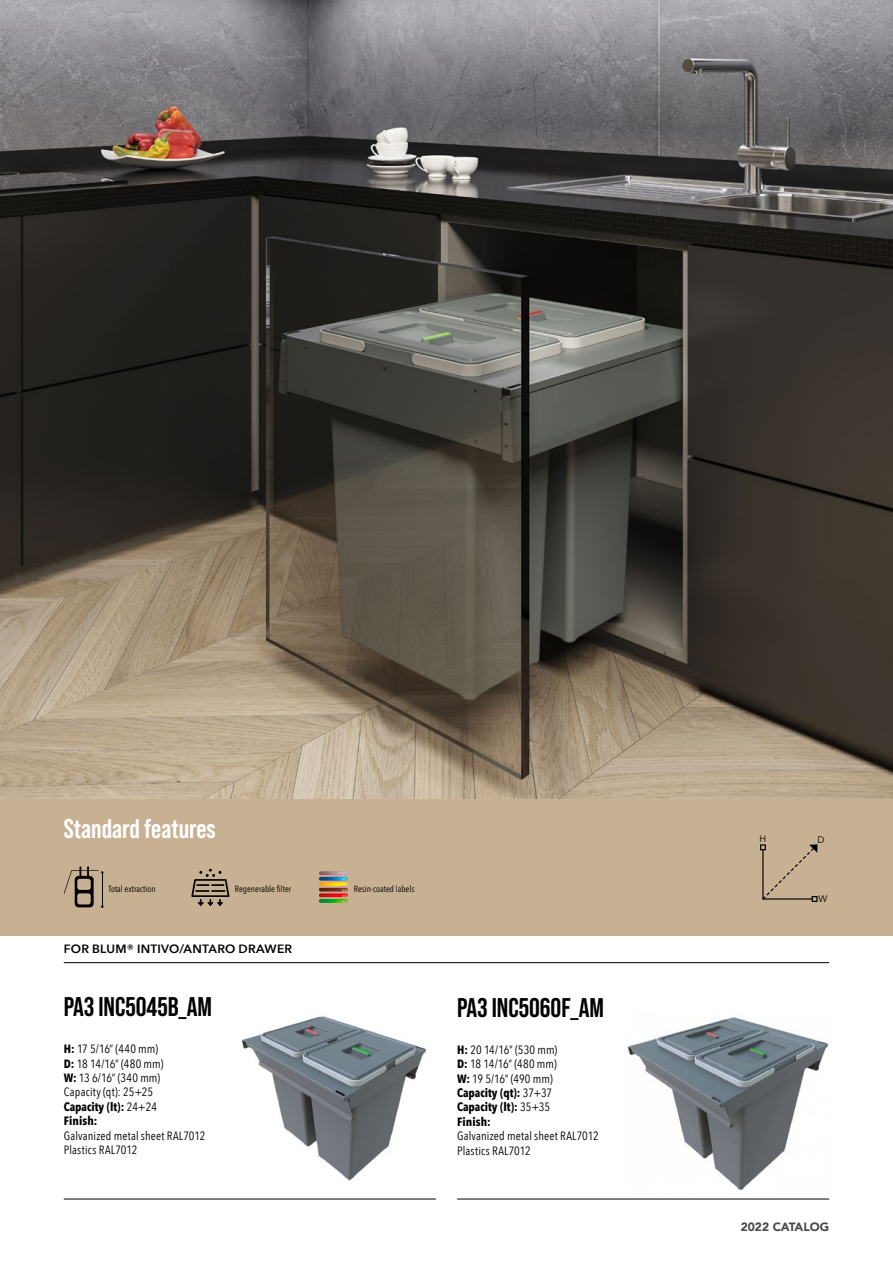
<style>
.page{position:relative;width:893px;height:1263px;background:#fff}
.page>*{position:absolute;margin:0;border:0;box-sizing:border-box;transform-origin:0 0}
.t1{font:700 27px "Bebas Neue Pro";color:#000}
.t2{font:700 27px "Bebas Neue Pro";color:#fff}
.t3{font:12px/14.4px "Avenir Next Condensed";letter-spacing:.015em;color:#000}
.t4{font:600 12px "Avenir Next";letter-spacing:.02em;color:#000}
.t5{font:900 12px "Avenir";color:#4a4a49}
.t6{font:9.45px "Avenir";color:#000}
.t7{font:9px "Avenir Next Condensed";color:#000}
.s1{font-weight:700}
</style>
<div class="page">
<img style="left:0;top:0;width:893px;height:799px">
<img style="left:241px;top:1016px;width:186px;height:165px">
<img style="left:626px;top:1017px;width:203px;height:182px">
<hr style="left:64px;top:1199px;width:372px;height:1px;background:#000">
<hr style="left:64px;top:962px;width:765px;height:1px;background:#000">
<hr style="left:457px;top:1199px;width:372px;height:1px;background:#000">
<div style="left:0;top:799px;width:893px;height:136px;background:#c8b093"></div>
<svg style="left:191px;top:869px;width:38px;height:37px"></svg>
<img style="left:319px;top:871px;width:29px;height:4px;border-radius:2px">
<img style="left:319px;top:877px;width:29px;height:4px;border-radius:2px">
<img style="left:319px;top:882px;width:29px;height:4px;border-radius:2px">
<img style="left:319px;top:887px;width:29px;height:5px;border-radius:2px">
<img style="left:319px;top:893px;width:29px;height:4px;border-radius:2px">
<img style="left:319px;top:899px;width:29px;height:4px;border-radius:2px">
<svg style="left:760px;top:844px;width:57px;height:58px"></svg>
<svg style="left:64px;top:866px;width:40px;height:42px"></svg>
<h1 class="t2" style="left:64px;top:813px;width:154px">Standard features</h1>
<p class="t7" style="left:108px;top:881px;width:49px">Total extraction</p>
<p class="t7" style="left:235px;top:881px;width:58px">Regenerable filter</p>
<p class="t7" style="left:354px;top:881px;width:62px">Resin-coated labels</p>
<p class="t4" style="left:64px;top:939px;width:230px">FOR BLUM® INTIVO/ANTARO DRAWER</p>
<h1 class="t1" style="left:64px;top:991px;width:150px">PA3 INC5045B_AM</h1>
<p class="t3" style="left:64px;top:1041px;width:101px"><span class="s1">H:</span> 17 5/16” (440 mm)<br><span class="s1">D:</span> 18 14/16” (480 mm)<br><span class="s1">W:</span> 13 6/16” (340 mm)<br>Capacity (qt): 25+25<br><span class="s1">Capacity (lt):</span> 24+24<br><span class="s1">Finish:</span></p>
<p class="t3" style="left:64px;top:1127px;width:143px">Galvanized metal sheet RAL7012<br>Plastics RAL7012</p>
<h1 class="t1" style="left:457px;top:992px;width:148px">PA3 INC5060F_AM</h1>
<p class="t3" style="left:457px;top:1042px;width:102px"><span class="s1">H:</span> 20 14/16” (530 mm)<br><span class="s1">D:</span> 18 14/16” (480 mm)<br><span class="s1">W:</span> 19 5/16” (490 mm)<br><span class="s1">Capacity (qt):</span> 37+37<br><span class="s1">Capacity (lt):</span> 35+35<br><span class="s1">Finish:</span></p>
<p class="t3" style="left:457px;top:1128px;width:143px">Galvanized metal sheet RAL7012<br>Plastics RAL7012</p>
<p class="t6" style="left:760px;top:834px;width:8px">H</p>
<p class="t6" style="left:817px;top:834px;width:8px">D</p>
<p class="t6" style="left:819px;top:893px;width:10px">W</p>
<p class="t5" style="left:741px;top:1216px;width:90px">2022 CATALOG</p>
</div>
